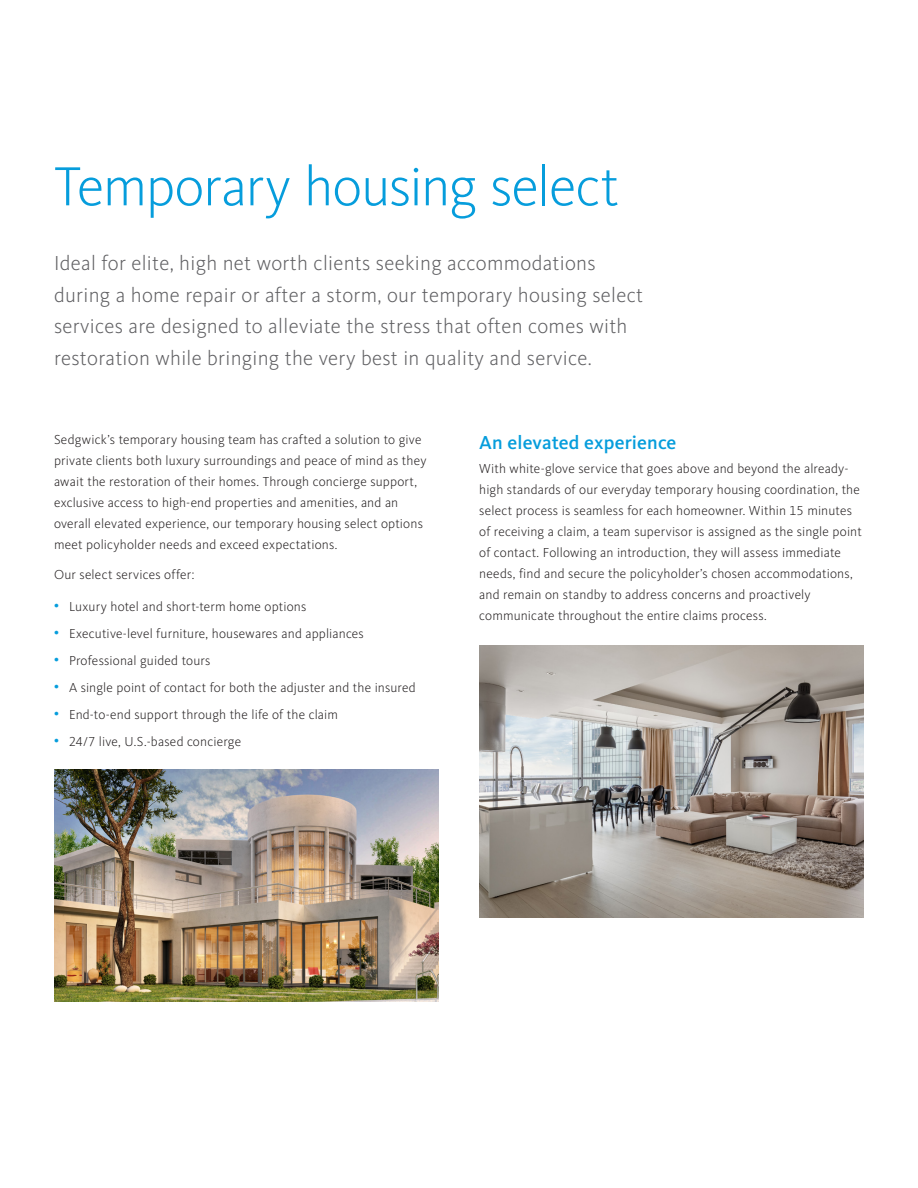
<style>
.page{position:relative;width:918px;height:1188px;background:#fff}
.page>*{position:absolute;margin:0;border:0;box-sizing:border-box;transform-origin:0 0}
.t1{font:300 57px "Kievit OT";letter-spacing:-.02em;color:#069ddc}
.Intro{font:300 21px/31.5px "Kievit OT";letter-spacing:.015em;color:#5f5f62}
.t2{font:500 19.5px "Kievit OT";letter-spacing:.005em;color:#069ddc}
.Body{font:300 13.5px/21px "Kievit OT";letter-spacing:.01em;color:#231f20}
.s1{font-weight:500;font-size:12px;color:#069ddc}
</style>
<div class="page">
<img style="left:54px;top:769px;width:385px;height:232px">
<img style="left:479px;top:645px;width:385px;height:272px">
<h1 class="t1" style="left:54px;top:152px;width:567px">Temporary housing select</h1>
<p class="Intro" style="left:54px;top:247px;width:591px">Ideal for elite, high net worth clients seeking accommodations during a home repair or after a storm, our temporary housing select services are designed to alleviate the stress that often comes with restoration while bringing the very best in quality and service.</p>
<p class="Body" style="left:54px;top:429px;width:374px">Sedgwick’s temporary housing team has crafted a solution to give private clients both luxury surroundings and peace of mind as they await the restoration of their homes. Through concierge support, exclusive access to high-end properties and amenities, and an overall elevated experience, our temporary housing select options meet policyholder needs and exceed expectations.</p>
<p class="Body" style="left:54px;top:564px;width:142px">Our select services offer:</p>
<p class="Body" style="left:54px;top:596px;width:254px"><span class="s1">•</span> Luxury hotel and short-term home options</p>
<p class="Body" style="left:54px;top:623px;width:311px"><span class="s1">•</span> Executive-level furniture, housewares and appliances</p>
<p class="Body" style="left:54px;top:650px;width:158px"><span class="s1">•</span> Professional guided tours</p>
<p class="Body" style="left:54px;top:677px;width:363px"><span class="s1">•</span> A single point of contact for both the adjuster and the insured</p>
<p class="Body" style="left:54px;top:704px;width:285px"><span class="s1">•</span> End-to-end support through the life of the claim</p>
<p class="Body" style="left:54px;top:731px;width:189px"><span class="s1">•</span> 24/7 live, U.S.-based concierge</p>
<h2 class="t2" style="left:479px;top:431px;width:199px">An elevated experience</h2>
<p class="Body" style="left:479px;top:458px;width:384px">With white-glove service that goes above and beyond the already&shy;high standards of our everyday temporary housing coordination, the select process is seamless for each homeowner. Within 15 minutes of receiving a claim, a team supervisor is assigned as the single point of contact. Following an introduction, they will assess immediate needs, find and secure the policyholder’s chosen accommodations, and remain on standby to address concerns and proactively communicate throughout the entire claims process.</p>
</div>
